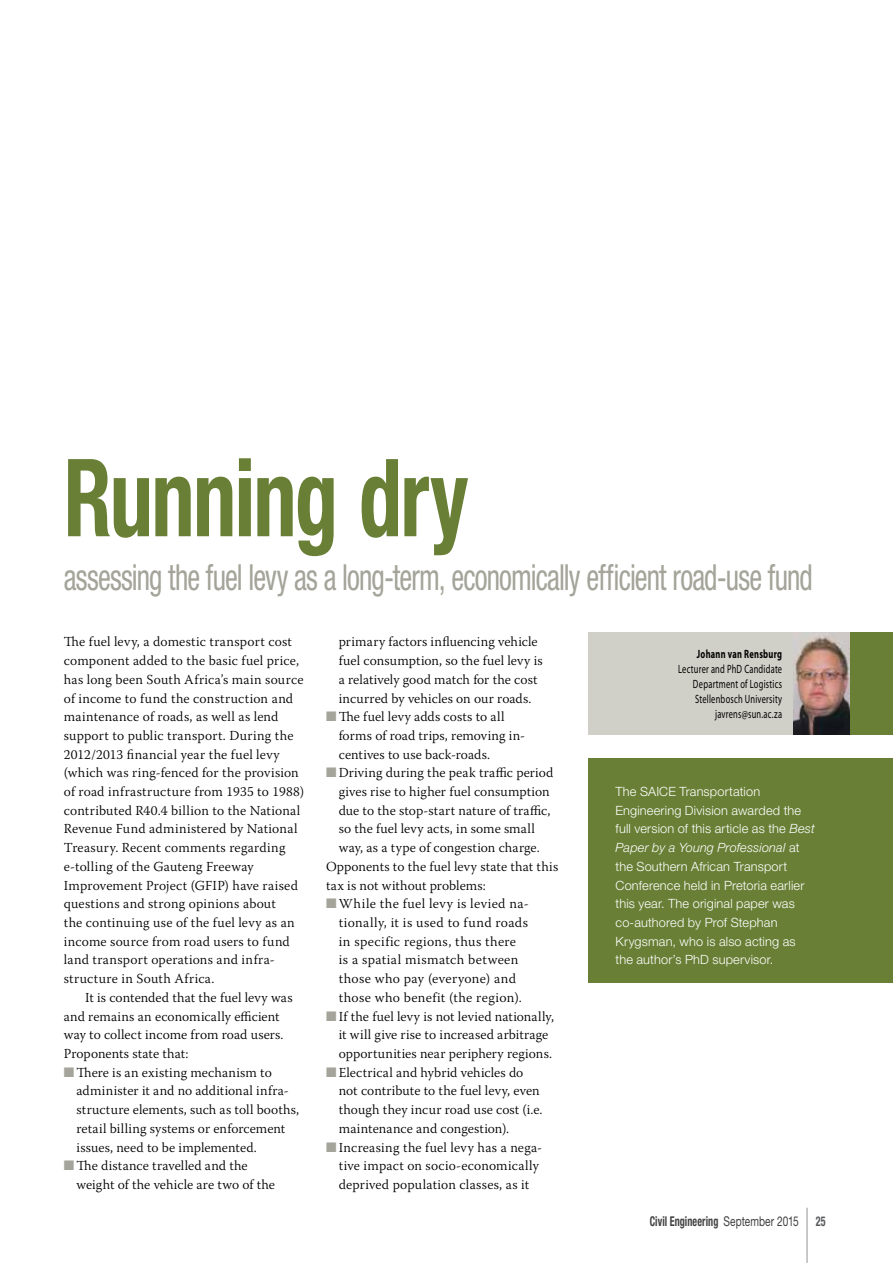
<style>
.page{position:relative;width:893px;height:1263px;background:#fff}
.page>*{position:absolute;margin:0;border:0;box-sizing:border-box;transform-origin:0 0}
.t1{font:700 condensed 108px "Helvetica Neue";letter-spacing:-.02em;color:#687f35;scale:.8 1}
.t2{font:condensed 36px "Helvetica Neue";letter-spacing:-.03em;color:#a4a49a;scale:.8 1}
.t3{font:300 13.65px/18.8px "Warnock Pro";letter-spacing:.015em;color:#000}
.t4{font:300 13.65px "Warnock Pro";letter-spacing:.035em;color:#000}
.t5{font:700 condensed 13.5px "Helvetica Neue";letter-spacing:.01em;color:#414042;scale:.75 1}
.t6{font:300 12.75px/18.8px "Helvetica Neue";letter-spacing:.015em;color:#fff}
.t7{font:12px/15px "Myriad Pro";letter-spacing:.025em;color:#000;text-align:right;scale:.7 1}
.t8{font:700 12px "Myriad Pro";letter-spacing:.035em;color:#000;scale:.7 1}
.s1{font-style:italic}
.s2{font-weight:400;font-stretch:normal}
.s3{color:#58595b}
</style>
<div class="page">
<hr style="left:807px;top:1208px;width:1px;height:55px;background:#939598">
<div style="left:588px;top:759px;width:305px;height:224px;background:#687f35"></div>
<div style="left:588px;top:633px;width:305px;height:102px;background:#d0d0c8"></div>
<div style="left:849px;top:633px;width:44px;height:102px;background:#687f35"></div>
<img style="left:793px;top:633px;width:57px;height:102px">
<h1 class="t1" style="left:64px;top:432px;width:507px">Running dry</h1>
<h2 class="t2" style="left:64px;top:557px;width:938px">assessing the fuel levy as a long-term, economically efficient road-use fund</h2>
<p class="t3" style="left:64px;top:632px;width:242px">The fuel levy, a domestic transport cost component added to the basic fuel price, has long been South Africa’s main source of income to fund the construction and maintenance of roads, as well as lend support to public transport. During the 2012/2013 financial year the fuel levy (which was ring-fenced for the provision of road infrastructure from 1935 to 1988) contributed R40.4 billion to the National Revenue Fund administered by National Treasury. Recent comments regarding e-tolling of the Gauteng Freeway Improvement Project (GFIP) have raised questions and strong opinions about<br>the continuing use of the fuel levy as an income source from road users to fund land transport operations and infra&shy;structure in South Africa.</p>
<p class="t3" style="left:85px;top:988px;width:209px">It is contended that the fuel levy was</p>
<p class="t3" style="left:64px;top:1006px;width:217px">and remains an economically efficient</p>
<p class="t3" style="left:64px;top:1025px;width:221px">way to collect income from road users.</p>
<p class="t3" style="left:64px;top:1044px;width:126px">Proponents state that:</p>
<p class="t3" style="left:77px;top:1063px;width:197px">There is an existing mechanism to</p>
<p class="t3" style="left:77px;top:1081px;width:214px">administer it and no additional infra-</p>
<p class="t3" style="left:77px;top:1100px;width:224px">structure elements, such as toll booths,</p>
<p class="t3" style="left:77px;top:1119px;width:210px">retail billing systems or enforcement</p>
<p class="t3" style="left:77px;top:1137px;width:182px">issues, need to be implemented.</p>
<p class="t3" style="left:77px;top:1156px;width:173px">The distance travelled and the</p>
<p class="t3" style="left:77px;top:1175px;width:200px">weight of the vehicle are two of the</p>
<p class="t3" style="left:339px;top:632px;width:200px">primary factors influencing vehicle</p>
<p class="t3" style="left:339px;top:651px;width:206px">fuel consumption, so the fuel levy is</p>
<p class="t3" style="left:339px;top:670px;width:200px">a relatively good match for the cost</p>
<p class="t3" style="left:339px;top:688px;width:194px">incurred by vehicles on our roads.</p>
<p class="t3" style="left:339px;top:707px;width:167px">The fuel levy adds costs to all</p>
<p class="t3" style="left:339px;top:726px;width:188px">forms of road trips, removing in-</p>
<p class="t3" style="left:339px;top:744px;width:153px">centives to use back-roads.</p>
<p class="t3" style="left:339px;top:763px;width:216px">Driving during the peak traffic period</p>
<p class="t3" style="left:339px;top:782px;width:212px">gives rise to higher fuel consumption</p>
<p class="t3" style="left:339px;top:801px;width:213px">due to the stop-start nature of traffic,</p>
<p class="t3" style="left:339px;top:819px;width:198px">so the fuel levy acts, in some small</p>
<p class="t3" style="left:339px;top:838px;width:202px">way, as a type of congestion charge.</p>
<p class="t3" style="left:326px;top:857px;width:234px">Opponents to the fuel levy state that this</p>
<p class="t3" style="left:326px;top:875px;width:161px">tax is not without problems:</p>
<p class="t4" style="left:339px;top:896px;width:192px">While the fuel levy is levied na-</p>
<p class="t3" style="left:339px;top:913px;width:191px">tionally, it is used to fund roads</p>
<p class="t3" style="left:339px;top:932px;width:179px">in specific regions, thus there</p>
<p class="t3" style="left:339px;top:950px;width:181px">is a spatial mismatch between</p>
<p class="t3" style="left:339px;top:969px;width:179px">those who pay (everyone) and</p>
<p class="t3" style="left:339px;top:988px;width:185px">those who benefit (the region).</p>
<p class="t3" style="left:339px;top:1006px;width:217px">If the fuel levy is not levied nationally,</p>
<p class="t3" style="left:339px;top:1025px;width:211px">it will give rise to increased arbitrage</p>
<p class="t3" style="left:339px;top:1044px;width:215px">opportunities near periphery regions.</p>
<p class="t3" style="left:339px;top:1063px;width:186px">Electrical and hybrid vehicles do</p>
<p class="t3" style="left:339px;top:1081px;width:203px">not contribute to the fuel levy, even</p>
<p class="t3" style="left:339px;top:1100px;width:205px">though they incur road use cost (i.e.</p>
<p class="t3" style="left:339px;top:1119px;width:172px">maintenance and congestion).</p>
<p class="t3" style="left:339px;top:1137px;width:205px">Increasing the fuel levy has a nega-</p>
<p class="t3" style="left:339px;top:1156px;width:202px">tive impact on socio-economically</p>
<p class="t3" style="left:339px;top:1175px;width:192px">deprived population classes, as it</p>
<p class="t8" style="left:697px;top:646px;width:123px">Johann van Rensburg</p>
<p class="t7" style="left:678px;top:662px;width:150px">Lecturer and PhD Candidate<br>Department of Logistics<br>Stellenbosch University javrens@sun.ac.za</p>
<p class="t6" style="left:615px;top:782px;width:201px">The SAICE Transportation<br>Engineering Division awarded the full version of this article as the <span class="s1">Best<br>Paper by a Young Professional</span> at the Southern African Transport<br>Conference held in Pretoria earlier this year. The original paper was co-authored by Prof Stephan<br>Krygsman, who is also acting as the author’s PhD supervisor.</p>
<p class="t5" style="left:650px;top:1213px;width:236px">Civil Engineering <span class="s2">September 2015</span> <span class="s3">25</span></p>
</div>
